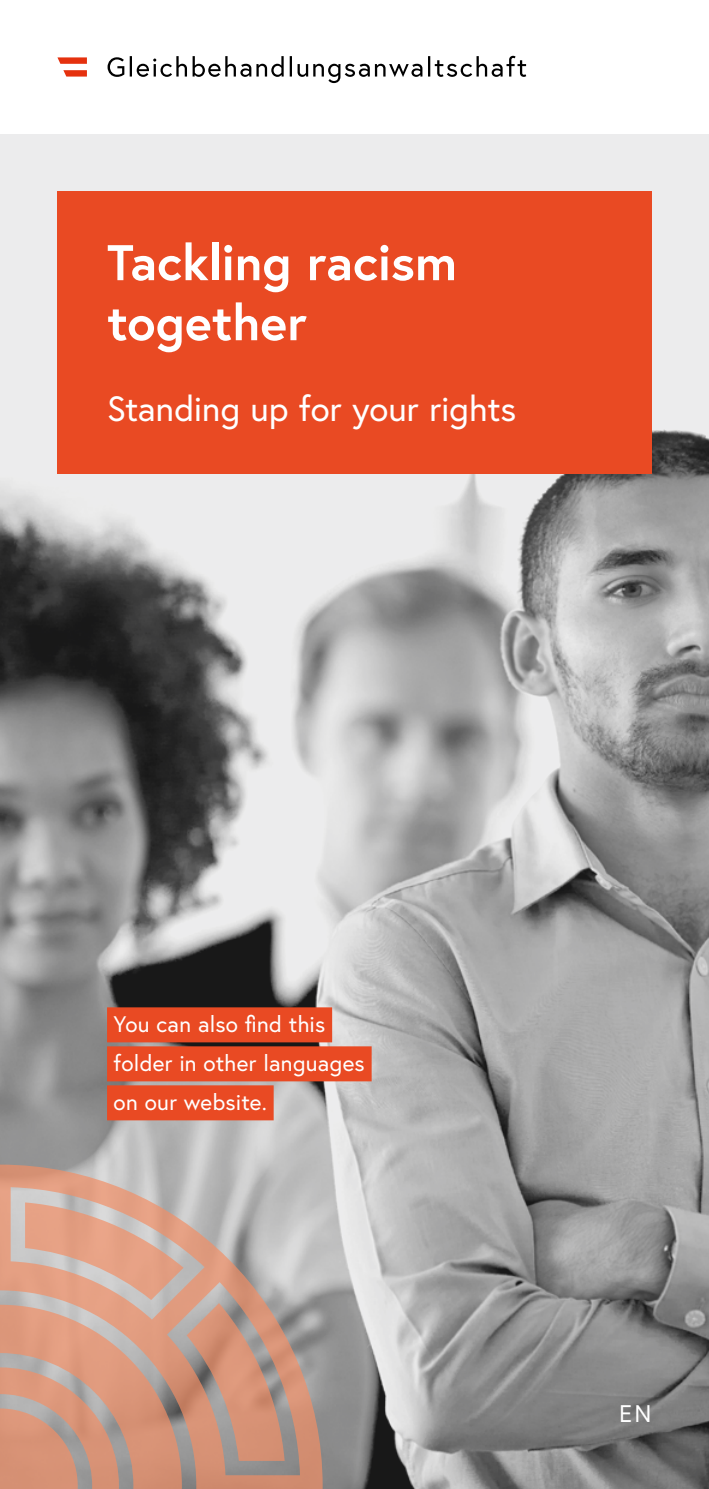
<style>
.page{position:relative;width:709px;height:1489px;background:#fff}
.page>*{position:absolute;margin:0;border:0;box-sizing:border-box;transform-origin:0 0}
.Cover_Titel{font:700 50px/60px "Europa Austria";color:#fff}
.Cover_Untertitel{font:35px "Europa Austria";color:#fff}
.t1{font:24px "Europa Austria";color:#fff}
.t2{font:22.5px/39px "Europa Austria";letter-spacing:.01em;color:#fff}
</style>
<div class="page">
<img style="left:0;top:134px;width:709px;height:1354px">
<svg style="left:0;top:1164px;width:323px;height:324px;background:#c0ada6"></svg>
<svg style="left:0;top:1202px;width:285px;height:286px;background:#cc9f8c"></svg>
<div style="left:57px;top:191px;width:594px;height:283px;background:#e94a23"></div>
<div style="left:107px;top:1007px;width:225px;height:35px;background:#e94a23"></div>
<div style="left:107px;top:1046px;width:264px;height:35px;background:#e94a23"></div>
<div style="left:107px;top:1085px;width:167px;height:35px;background:#e94a23"></div>
<svg style="left:107px;top:56px;width:419px;height:27px"></svg>
<svg style="left:57px;top:57px;width:30px;height:7px"></svg>
<svg style="left:63px;top:70px;width:24px;height:7px"></svg>
<p class="Cover_Titel" style="left:107px;top:231px;width:351px">Tackling racism together</p>
<p class="Cover_Untertitel" style="left:107px;top:386px;width:411px">Standing up for your rights</p>
<p class="t2" style="left:114px;top:1004px;width:253px">You can also find this folder in other languages on our website.</p>
<p class="t1" style="left:619px;top:1398px;width:34px">EN</p>
</div>
